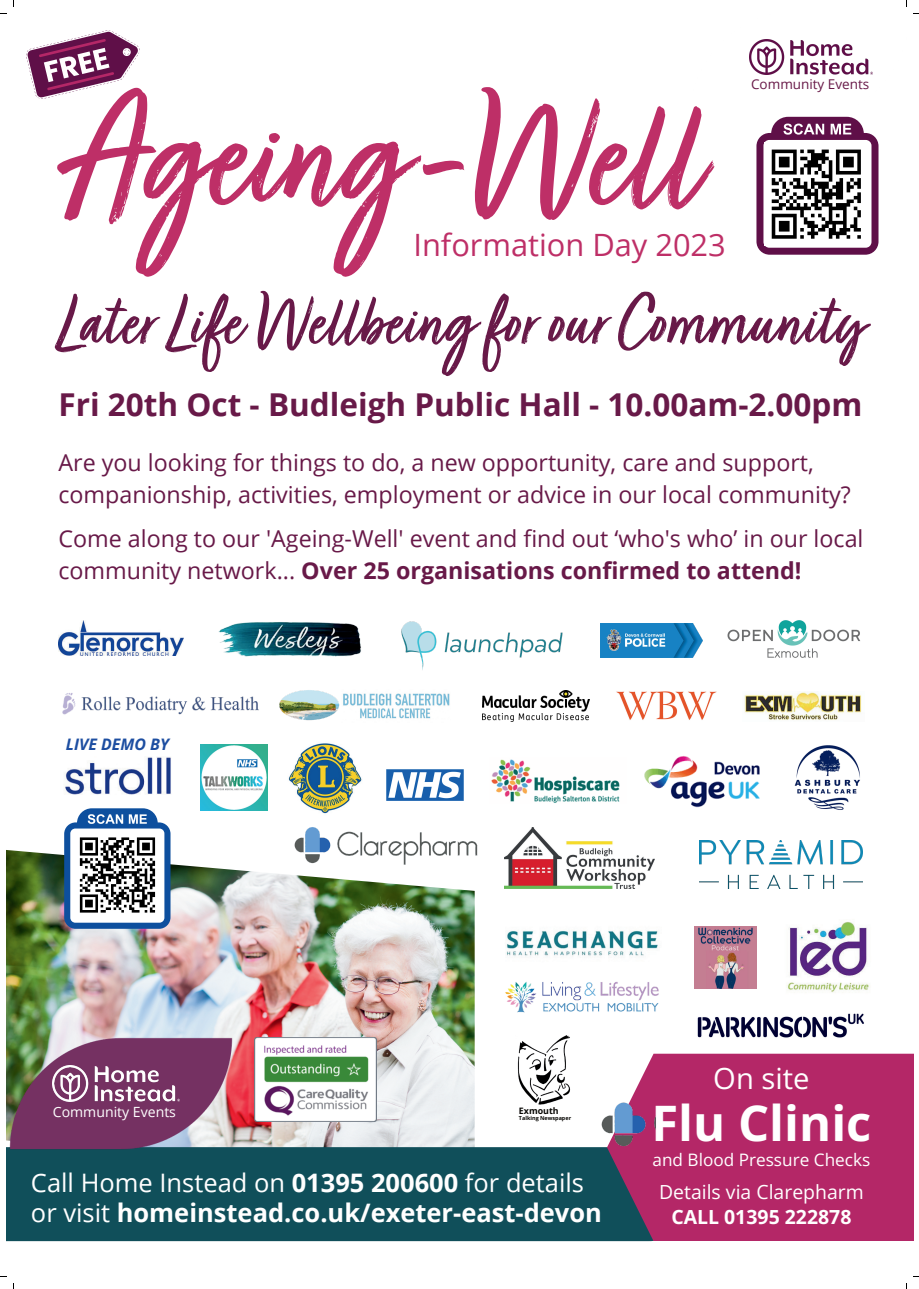
<style>
.page{position:relative;width:919px;height:1289px;background:#fff}
.page>*{position:absolute;margin:0;border:0;box-sizing:border-box;transform-origin:0 0}
.t1{font:175.2px "Turbinado";color:#be2f67}
.t2{font:78.68px "Turbinado";color:#681948}
.t3{font:700 48.9px "Open Sans";color:#fff}
.t4{font:700 31.5px "Open Sans";color:#681948}
.t5{font:30.75px "Open Sans";color:#be2f67}
.t6{font:29.17px "Open Sans";color:#fff}
.t7{font:700 25.42px/30px "Open Sans";color:#fff}
.t8{font:23.25px/32.1px "Open Sans";color:#681948}
.t9{font:19.42px "Open Sans";color:#fff}
.t10{font:700 19.42px "Open Sans";color:#fff}
.t11{font:17.17px "Open Sans";color:#fff}
.t12{font:italic 700 15.83px "Open Sans";color:#1d4ea1}
.t13{font:14.02px "Open Sans";color:#fff}
.t14{font:13.5px "Open Sans";color:#681948}
.t15{font:700 8.85px "Open Sans";color:#080704}
.t16{font:700 5.47px "Open Sans";color:#080704}
.s1{font-weight:700}
.s2{font-weight:400}
</style>
<div class="page">
<img style="left:6px;top:848px;width:468px;height:299px">
<img style="left:761px;top:72px;width:112px;height:45px">
<div style="left:6px;top:1147px;width:600px;height:93px;background:#104f5a"></div>
<img style="left:749px;top:39px;width:123px;height:35px">
<svg style="left:26px;top:30px;width:113px;height:69px"></svg>
<img style="left:10px;top:1037px;width:222px;height:112px">
<img style="left:254px;top:1037px;width:123px;height:84px">
<img style="left:53px;top:1065px;width:127px;height:36px">
<img style="left:58px;top:620px;width:125px;height:35px">
<img style="left:218px;top:622px;width:143px;height:35px">
<img style="left:401px;top:621px;width:162px;height:49px">
<img style="left:600px;top:623px;width:102px;height:34px">
<img style="left:62px;top:693px;width:197px;height:22px">
<img style="left:279px;top:690px;width:61px;height:30px">
<img style="left:343px;top:693px;width:107px;height:26px">
<img style="left:727px;top:620px;width:133px;height:38px">
<img style="left:201px;top:744px;width:66px;height:66px">
<img style="left:288px;top:743px;width:74px;height:67px">
<img style="left:290px;top:810px;width:188px;height:59px">
<img style="left:504px;top:827px;width:150px;height:61px">
<img style="left:699px;top:840px;width:163px;height:48px">
<img style="left:506px;top:930px;width:152px;height:27px">
<img style="left:505px;top:981px;width:154px;height:32px">
<img style="left:786px;top:921px;width:83px;height:72px">
<div style="left:606px;top:1053px;width:307px;height:188px;background:#b42767"></div>
<img style="left:482px;top:690px;width:107px;height:31px">
<img style="left:794px;top:745px;width:66px;height:65px">
<img style="left:517px;top:1035px;width:54px;height:70px">
<img style="left:694px;top:926px;width:62px;height:62px">
<img style="left:616px;top:691px;width:101px;height:29px">
<img style="left:697px;top:1013px;width:166px;height:25px">
<img style="left:386px;top:769px;width:77px;height:31px">
<div style="left:756px;top:133px;width:122px;height:122px;background:#5f0f48;border-radius:13px"></div>
<div style="left:763px;top:140px;width:108px;height:108px;background:#fff;border-radius:6px"></div>
<svg style="left:771px;top:117px;width:92px;height:18px"></svg>
<img style="left:64px;top:757px;width:107px;height:38px">
<div style="left:64px;top:822px;width:106px;height:106px;background:#0d4f9e;border-radius:11px"></div>
<div style="left:70px;top:828px;width:94px;height:94px;background:#fff;border-radius:5px"></div>
<svg style="left:77px;top:808px;width:81px;height:15px"></svg>
<svg style="left:79px;top:837px;width:77px;height:76px"></svg>
<img style="left:744px;top:692px;width:118px;height:28px">
<img style="left:644px;top:756px;width:116px;height:52px">
<svg style="left:771px;top:149px;width:89px;height:90px"></svg>
<img style="left:596px;top:1082px;width:59px;height:73px">
<img style="left:491px;top:759px;width:129px;height:44px">
<p class="t14" style="left:750px;top:75px;width:120px">Community Events</p>
<h1 class="t1" style="left:59px;top:63px;width:643px">Ageing-Well</h1>
<h3 class="t5" style="left:413px;top:223px;width:314px">Information Day 2023</h3>
<h2 class="t2" style="left:56px;top:280px;width:808px">Later Life Wellbeing for our Community</h2>
<h3 class="t4" style="left:58px;top:382px;width:805px">Fri 20th Oct - Budleigh Public Hall - 10.00am-2.00pm</h3>
<p class="t8" style="left:58px;top:445px;width:793px">Are you looking for things to do, a new opportunity, care and support, companionship, activities, employment or advice in our local community?</p>
<p class="t8" style="left:58px;top:521px;width:806px">Come along to our 'Ageing-Well' event and find out ‘who's who’ in our local community network... <span class="s1">Over 25 organisations confirmed to attend!</span></p>
<p class="t12" style="left:66px;top:733px;width:105px">LIVE DEMO BY</p>
<p class="t13" style="left:53px;top:1102px;width:125px">Community Events</p>
<p class="t15" style="left:518px;top:1104px;width:41px">Exmouth</p>
<p class="t16" style="left:518px;top:1113px;width:54px">Talking Newspaper</p>
<p class="t7" style="left:31px;top:1166px;width:572px"><span class="s2">Call Home Instead on</span> 01395 200600 <span class="s2">for details or visit</span> homeinstead.co.uk/exeter-east-devon</p>
<p class="t6" style="left:713px;top:1058px;width:98px">On site</p>
<h3 class="t3" style="left:651px;top:1088px;width:221px">Flu Clinic</h3>
<p class="t11" style="left:652px;top:1148px;width:219px">and Blood Pressure Checks</p>
<p class="t9" style="left:658px;top:1178px;width:206px">Details via Clarepharm</p>
<p class="t10" style="left:671px;top:1202px;width:182px">CALL 01395 222878</p>
</div>
